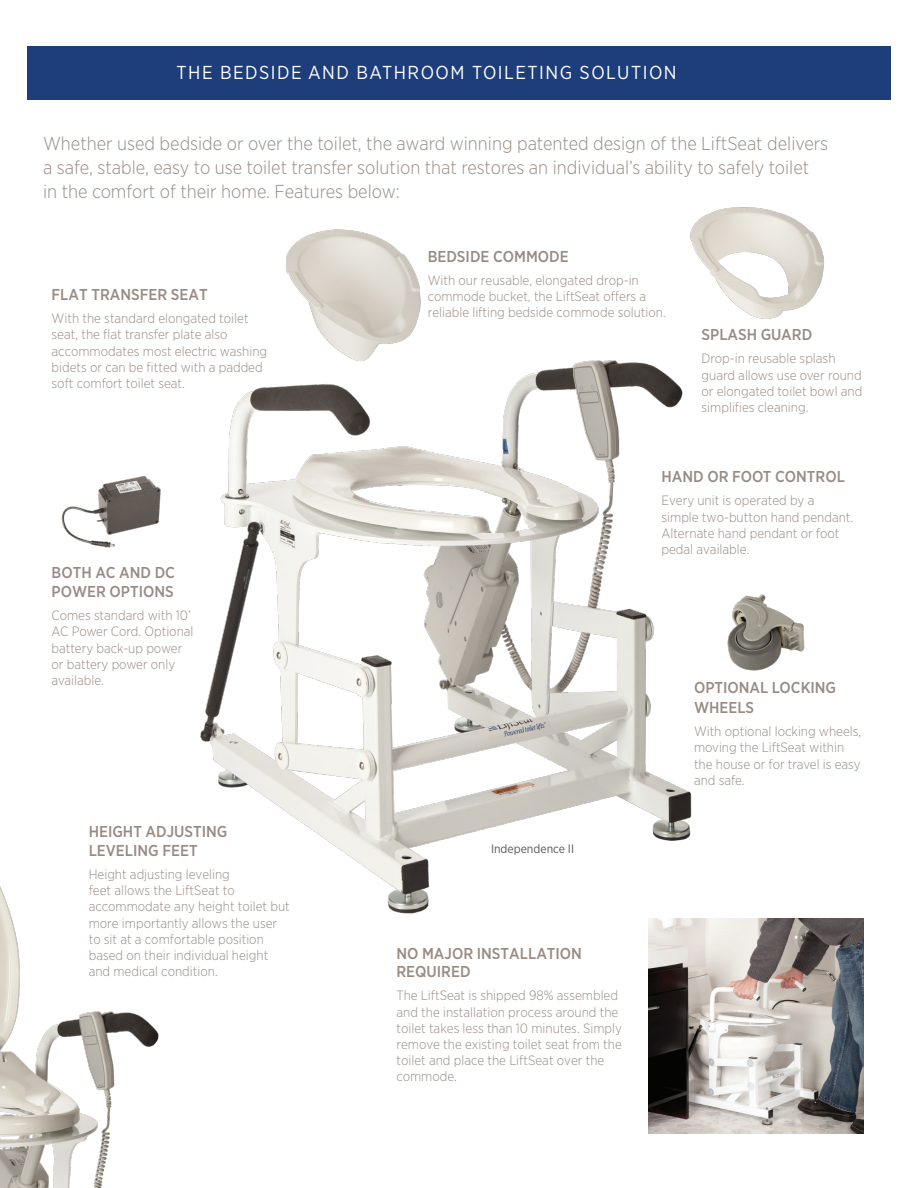
<style>
.page{position:relative;width:918px;height:1188px;background:#fff}
.page>*{position:absolute;margin:0;border:0;box-sizing:border-box;transform-origin:0 0}
.t1{font:300 18.75px "Gotham Narrow";color:#988b84}
.t2{font:18.75px "Gotham Narrow";letter-spacing:.08em;color:#fff}
.t3{font:500 15.75px/18.9px "Gotham Narrow";color:#988b84}
.t4{font:300 13.5px/16.2px "Gotham Narrow";color:#988b84}
.t5{font:12.15px "Gotham Narrow";color:#57585a}
</style>
<div class="page">
<div style="left:27px;top:46px;width:864px;height:54px;background:#1e3d7b"></div>
<img style="left:200px;top:360px;width:492px;height:554px">
<img style="left:727px;top:594px;width:78px;height:77px">
<img style="left:61px;top:476px;width:100px;height:72px">
<img style="left:287px;top:229px;width:155px;height:145px">
<img style="left:0;top:767px;width:230px;height:421px">
<img style="left:648px;top:918px;width:216px;height:216px">
<img style="left:690px;top:207px;width:135px;height:112px">
<p class="t2" style="left:177px;top:61px;width:502px">THE BEDSIDE AND BATHROOM TOILETING SOLUTION</p>
<p class="t1" style="left:43px;top:132px;width:787px">Whether used bedside or over the toilet, the award winning patented design of the LiftSeat delivers</p>
<p class="t1" style="left:43px;top:156px;width:768px">a safe, stable, easy to use toilet transfer solution that restores an individual’s ability to safely toilet</p>
<p class="t1" style="left:43px;top:180px;width:358px">in the comfort of their home. Features below:</p>
<p class="t3" style="left:52px;top:285px;width:158px">FLAT TRANSFER SEAT</p>
<p class="t4" style="left:52px;top:310px;width:217px">With the standard elongated toilet seat, the flat transfer plate also accommodates most electric washing bidets or can be fitted with a padded soft comfort toilet seat.</p>
<p class="t3" style="left:52px;top:563px;width:125px">BOTH AC AND DC<br>POWER OPTIONS</p>
<p class="t4" style="left:52px;top:607px;width:143px">Comes standard with 10’<br>AC Power Cord. Optional battery back-up power or battery power only available.</p>
<p class="t3" style="left:89px;top:822px;width:140px">HEIGHT ADJUSTING<br>LEVELING FEET</p>
<p class="t4" style="left:89px;top:866px;width:203px">Height adjusting leveling<br>feet allows the LiftSeat to accommodate any height toilet but more importantly allows the user to sit at a comfortable position based on their individual height and medical condition.</p>
<p class="t3" style="left:428px;top:247px;width:143px">BEDSIDE COMMODE</p>
<p class="t4" style="left:428px;top:272px;width:240px">With our reusable, elongated drop-in commode bucket, the LiftSeat offers a reliable lifting bedside commode solution.</p>
<p class="t3" style="left:702px;top:325px;width:112px">SPLASH GUARD</p>
<p class="t4" style="left:702px;top:350px;width:162px">Drop-in reusable splash guard allows use over round or elongated toilet bowl and simplifies cleaning.</p>
<p class="t3" style="left:662px;top:467px;width:185px">HAND OR FOOT CONTROL</p>
<p class="t4" style="left:662px;top:492px;width:193px">Every unit is operated by a simple two-button hand pendant.<br>Alternate hand pendant or foot pedal available.</p>
<p class="t5" style="left:491px;top:841px;width:85px">Independence II</p>
<p class="t3" style="left:396px;top:943px;width:187px">NO MAJOR INSTALLATION<br>REQUIRED</p>
<p class="t4" style="left:396px;top:987px;width:227px">The LiftSeat is shipped 98% assembled and the installation process around the toilet takes less than 10 minutes. Simply remove the existing toilet seat from the toilet and place the LiftSeat over the commode.</p>
<p class="t3" style="left:694px;top:678px;width:144px">OPTIONAL LOCKING</p>
<p class="t3" style="left:694px;top:698px;width:62px">WHEELS</p>
<p class="t4" style="left:694px;top:723px;width:169px">With optional locking wheels, moving the LiftSeat within the house or for travel is easy and safe.</p>
</div>
